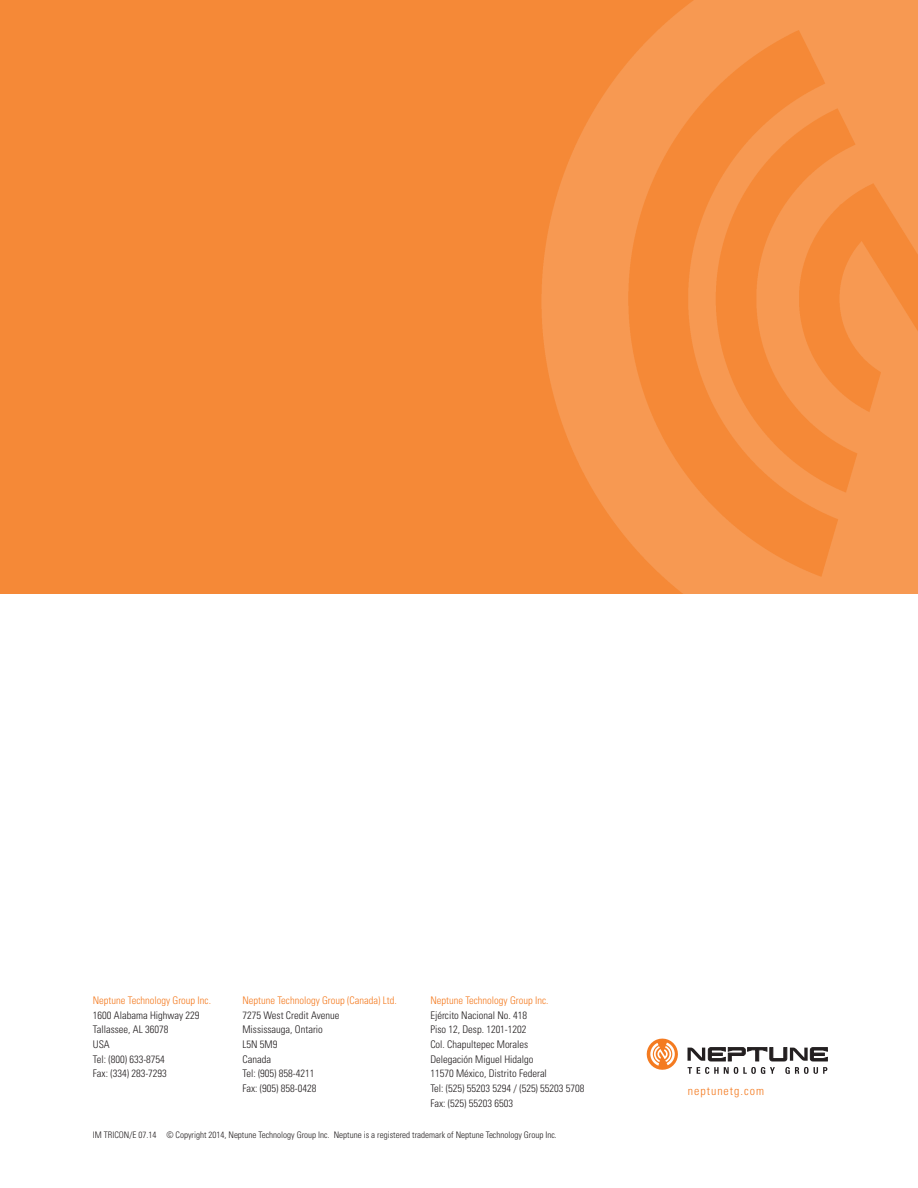
<style>
.page{position:relative;width:918px;height:1188px;background:#fff}
.page>*{position:absolute;margin:0;border:0;box-sizing:border-box;transform-origin:0 0}
.t1{font:300 condensed 12px "Univers";letter-spacing:.08em;color:#f47b21}
.t2{font:300 condensed 10.5px "Univers";color:#231f20}
.t3{font:300 condensed 10.5px "Univers";color:#f47b21}
.t4{font:300 condensed 9px "Univers";color:#231f20}
</style>
<div class="page">
<div style="left:0;top:0;width:918px;height:594px;background:#f58937"></div>
<img style="left:541px;top:0;width:377px;height:594px">
<svg style="left:688px;top:1067px;width:87px;height:7px"></svg>
<svg style="left:785px;top:1067px;width:42px;height:7px"></svg>
<svg style="left:646px;top:1038px;width:32px;height:32px"></svg>
<svg style="left:688px;top:1047px;width:139px;height:14px"></svg>
<p class="t3" style="left:93px;top:994px;width:120px">Neptune Technology Group Inc.</p>
<p class="t2" style="left:93px;top:1009px;width:108px">1600 Alabama Highway 229</p>
<p class="t2" style="left:93px;top:1023px;width:77px">Tallassee, AL 36078</p>
<p class="t2" style="left:93px;top:1038px;width:18px">USA</p>
<p class="t2" style="left:93px;top:1053px;width:74px">Tel: (800) 633-8754</p>
<p class="t2" style="left:93px;top:1067px;width:76px">Fax: (334) 283-7293</p>
<p class="t3" style="left:242px;top:994px;width:156px">Neptune Technology Group (Canada) Ltd.</p>
<p class="t2" style="left:242px;top:1009px;width:98px">7275 West Credit Avenue</p>
<p class="t2" style="left:242px;top:1023px;width:82px">Mississauga, Ontario</p>
<p class="t2" style="left:242px;top:1038px;width:36px">L5N 5M9</p>
<p class="t2" style="left:242px;top:1053px;width:30px">Canada</p>
<p class="t2" style="left:242px;top:1067px;width:74px">Tel: (905) 858-4211</p>
<p class="t2" style="left:242px;top:1082px;width:76px">Fax: (905) 858-0428</p>
<p class="t3" style="left:430px;top:994px;width:120px">Neptune Technology Group Inc.</p>
<p class="t2" style="left:430px;top:1009px;width:98px">Ejército Nacional No. 418</p>
<p class="t2" style="left:430px;top:1023px;width:98px">Piso 12, Desp. 1201-1202</p>
<p class="t2" style="left:430px;top:1038px;width:99px">Col. Chapultepec Morales</p>
<p class="t2" style="left:430px;top:1053px;width:105px">Delegación Miguel Hidalgo</p>
<p class="t2" style="left:430px;top:1067px;width:118px">11570 México, Distrito Federal</p>
<p class="t2" style="left:430px;top:1082px;width:156px">Tel: (525) 55203 5294 / (525) 55203 5708</p>
<p class="t2" style="left:430px;top:1097px;width:84px">Fax: (525) 55203 6503</p>
<p class="t4" style="left:93px;top:1129px;width:466px">IM TRICON/E 07.14 © Copyright 2014, Neptune Technology Group Inc. Neptune is a registered trademark of Neptune Technology Group Inc.</p>
<p class="t1" style="left:688px;top:1084px;width:78px">neptunetg.com</p>
</div>
